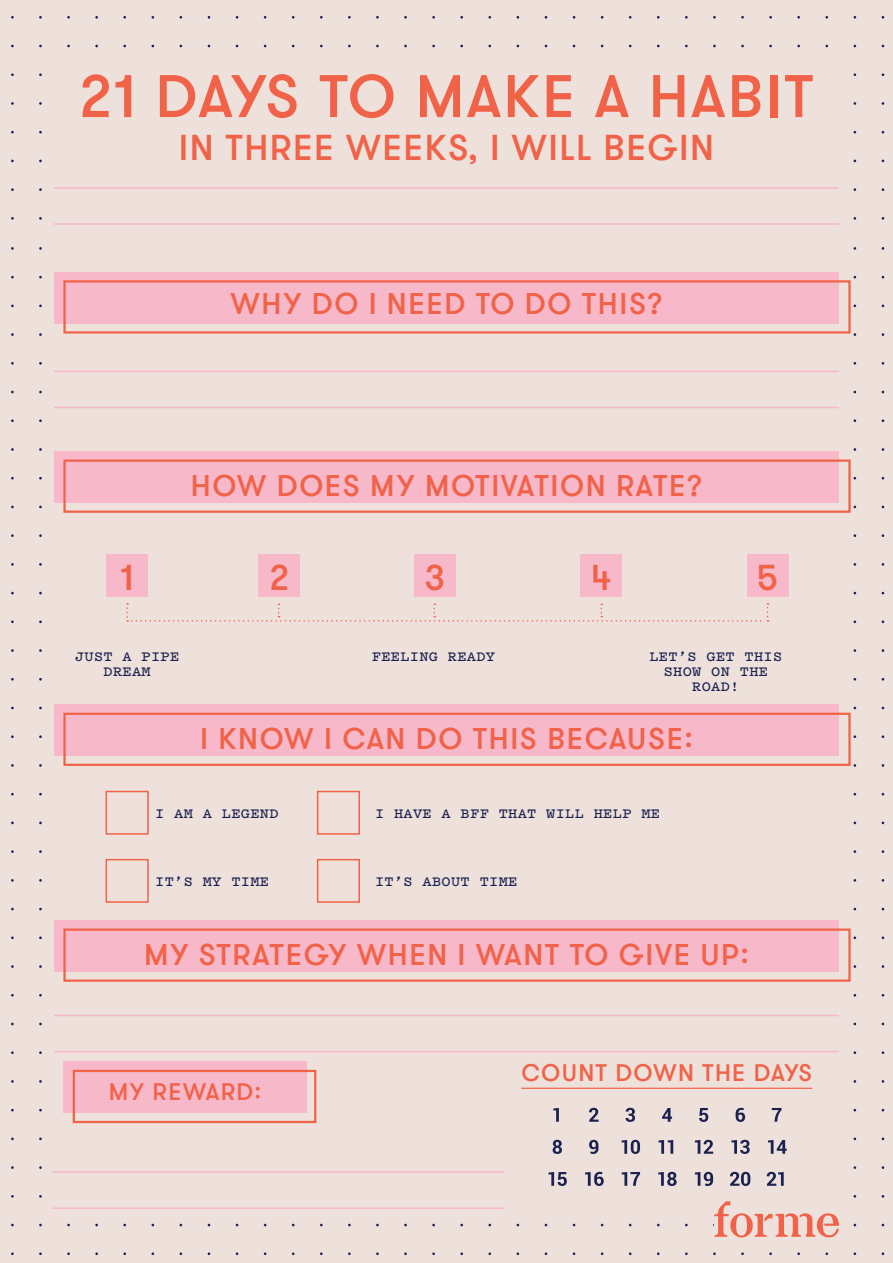
<style>
.page{position:relative;width:893px;height:1263px;background:#fff}
.page>*{position:absolute;margin:0;border:0;box-sizing:border-box;transform-origin:0 0}
.t1{font:500 60px "GT Walsheim";letter-spacing:.04em;color:#f16349}
.t2{font:500 36px "GT Walsheim";letter-spacing:.04em;color:#f16349}
.t3{font:500 30px "GT Walsheim";letter-spacing:.055em;color:#f16349}
.t4{font:500 24px "GT Walsheim";letter-spacing:.055em;color:#f16349}
.t5{font:600 15px/15px "Pitch";letter-spacing:.02em;color:#1b2251;text-align:center}
</style>
<div class="page">
<div style="left:1px;top:0;width:892px;height:1263px;background:#eee1db"></div>
<div style="left:54px;top:272px;width:785px;height:51px;background:#f7b8ca"></div>
<div style="left:63px;top:280px;width:788px;height:54px;border:2px solid #f16349"></div>
<div style="left:54px;top:451px;width:785px;height:51px;background:#f7b8ca"></div>
<div style="left:63px;top:459px;width:788px;height:54px;border:2px solid #f16349"></div>
<div style="left:54px;top:704px;width:785px;height:51px;background:#f7b8ca"></div>
<div style="left:63px;top:713px;width:788px;height:53px;border:2px solid #f16349"></div>
<div style="left:54px;top:920px;width:785px;height:51px;background:#f7b8ca"></div>
<div style="left:63px;top:928px;width:788px;height:54px;border:2px solid #f16349"></div>
<hr style="left:521px;top:1088px;width:291px;height:1px;background:#f16349">
<hr style="left:54px;top:187px;width:785px;height:2px;background:#f7b8ca">
<hr style="left:54px;top:223px;width:785px;height:2px;background:#f7b8ca">
<hr style="left:54px;top:371px;width:785px;height:1px;background:#f7b8ca">
<hr style="left:54px;top:407px;width:785px;height:1px;background:#f7b8ca">
<div style="left:106px;top:554px;width:42px;height:42px;background:#f7b8ca"></div>
<div style="left:259px;top:554px;width:41px;height:42px;background:#f7b8ca"></div>
<div style="left:414px;top:554px;width:42px;height:42px;background:#f7b8ca"></div>
<div style="left:580px;top:554px;width:42px;height:42px;background:#f7b8ca"></div>
<div style="left:747px;top:554px;width:41px;height:42px;background:#f7b8ca"></div>
<svg style="left:126px;top:603px;width:636px;height:19px"></svg>
<svg style="left:767px;top:603px;width:3px;height:19px"></svg>
<div style="left:106px;top:791px;width:43px;height:44px;border:2px solid #f16349"></div>
<div style="left:317px;top:791px;width:43px;height:44px;border:2px solid #f16349"></div>
<div style="left:106px;top:859px;width:43px;height:44px;border:2px solid #f16349"></div>
<div style="left:317px;top:859px;width:43px;height:44px;border:2px solid #f16349"></div>
<hr style="left:54px;top:1015px;width:785px;height:1px;background:#f7b8ca">
<hr style="left:54px;top:1051px;width:785px;height:1px;background:#f7b8ca">
<svg style="left:553px;top:1108px;width:6px;height:14px"></svg>
<svg style="left:589px;top:1108px;width:10px;height:14px"></svg>
<svg style="left:625px;top:1108px;width:10px;height:14px"></svg>
<svg style="left:662px;top:1108px;width:10px;height:14px"></svg>
<svg style="left:699px;top:1108px;width:10px;height:14px"></svg>
<svg style="left:736px;top:1108px;width:9px;height:14px"></svg>
<svg style="left:771px;top:1108px;width:10px;height:14px"></svg>
<svg style="left:553px;top:1140px;width:9px;height:14px"></svg>
<svg style="left:589px;top:1139px;width:10px;height:15px"></svg>
<svg style="left:622px;top:1139px;width:18px;height:15px"></svg>
<svg style="left:658px;top:1140px;width:15px;height:14px"></svg>
<svg style="left:695px;top:1139px;width:19px;height:15px"></svg>
<svg style="left:731px;top:1139px;width:19px;height:15px"></svg>
<svg style="left:768px;top:1140px;width:19px;height:14px"></svg>
<svg style="left:548px;top:1172px;width:19px;height:14px"></svg>
<svg style="left:585px;top:1171px;width:19px;height:15px"></svg>
<svg style="left:622px;top:1172px;width:18px;height:14px"></svg>
<svg style="left:658px;top:1171px;width:19px;height:15px"></svg>
<svg style="left:695px;top:1171px;width:19px;height:15px"></svg>
<svg style="left:730px;top:1171px;width:20px;height:15px"></svg>
<svg style="left:767px;top:1171px;width:17px;height:15px"></svg>
<div style="left:63px;top:1062px;width:243px;height:51px;background:#f7b8ca"></div>
<div style="left:73px;top:1070px;width:243px;height:53px;border:2px solid #f16349"></div>
<hr style="left:53px;top:1171px;width:452px;height:2px;background:#f7b8ca">
<hr style="left:53px;top:1207px;width:452px;height:2px;background:#f7b8ca">
<svg style="left:713px;top:1201px;width:56px;height:36px"></svg>
<svg style="left:769px;top:1213px;width:70px;height:24px"></svg>
<p class="t1" style="left:80px;top:59px;width:735px">21 DAYS TO MAKE A HABIT</p>
<p class="t2" style="left:179px;top:125px;width:537px">IN THREE WEEKS, I WILL BEGIN</p>
<p class="t3" style="left:230px;top:284px;width:434px">WHY DO I NEED TO DO THIS?</p>
<p class="t3" style="left:191px;top:467px;width:513px">HOW DOES MY MOTIVATION RATE?</p>
<p class="t2" style="left:121px;top:555px;width:15px">1</p>
<p class="t2" style="left:270px;top:555px;width:20px">2</p>
<p class="t2" style="left:425px;top:555px;width:22px">3</p>
<p class="t2" style="left:591px;top:555px;width:22px">4</p>
<p class="t2" style="left:757px;top:555px;width:23px">5</p>
<p class="t5" style="left:75px;top:648px;width:106px">JUST A PIPE<br>DREAM</p>
<p class="t5" style="left:372px;top:648px;width:125px">FEELING READY</p>
<p class="t5" style="left:649px;top:648px;width:134px">LET’S GET THIS<br>SHOW ON THE<br>ROAD!</p>
<p class="t3" style="left:200px;top:720px;width:494px">I KNOW I CAN DO THIS BECAUSE:</p>
<p class="t5" style="left:155px;top:805px;width:125px">I AM A LEGEND</p>
<p class="t5" style="left:375px;top:805px;width:287px">I HAVE A BFF THAT WILL HELP ME</p>
<p class="t5" style="left:155px;top:873px;width:115px">IT’S MY TIME</p>
<p class="t5" style="left:375px;top:873px;width:144px">IT’S ABOUT TIME</p>
<p class="t3" style="left:144px;top:936px;width:606px">MY STRATEGY WHEN I WANT TO GIVE UP:</p>
<p class="t4" style="left:109px;top:1076px;width:154px">MY REWARD:</p>
<p class="t4" style="left:521px;top:1057px;width:292px">COUNT DOWN THE DAYS</p>
</div>
